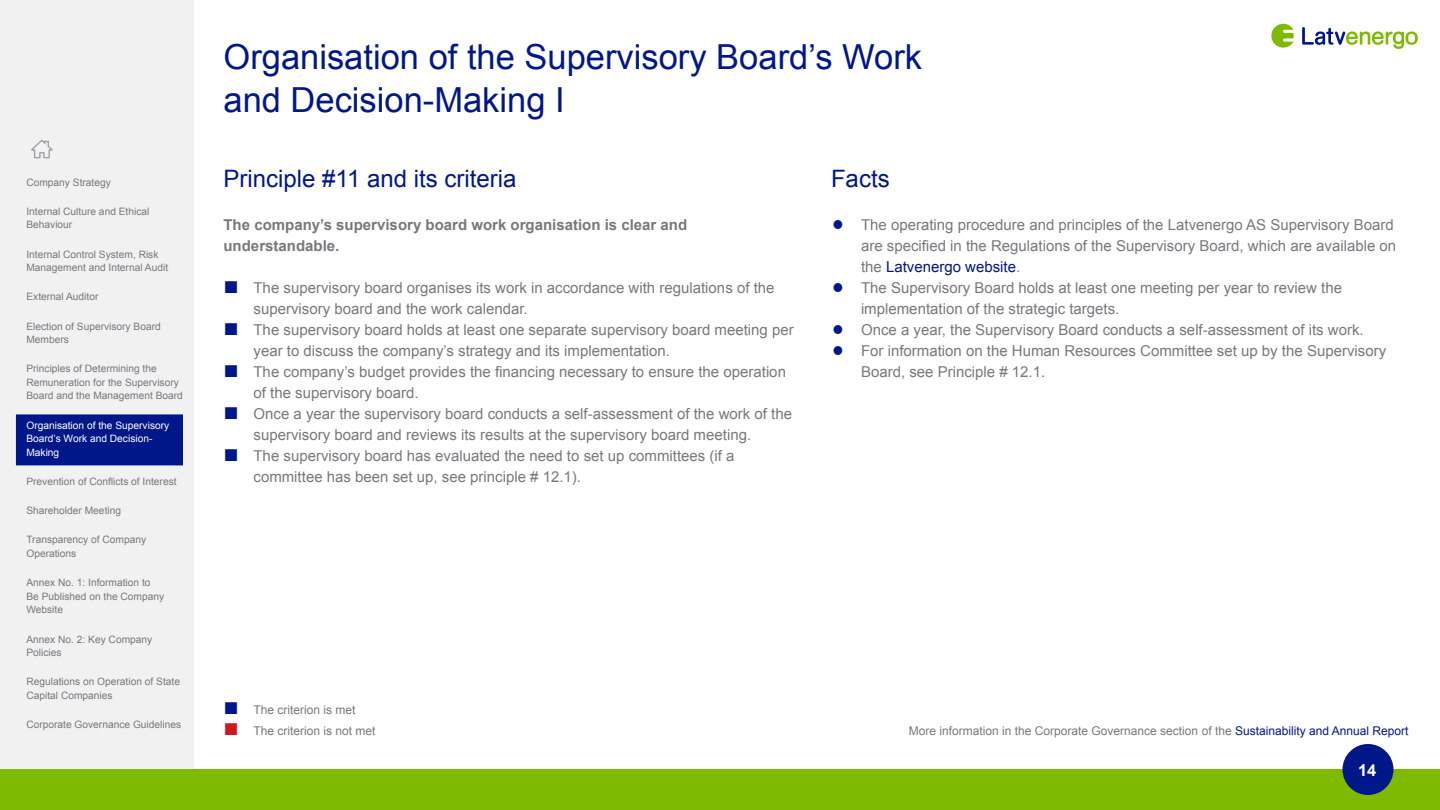
<style>
.page{position:relative;width:1440px;height:810px;background:#fff}
.page>*{position:absolute;margin:0;border:0;box-sizing:border-box;transform-origin:0 0}
.t1{font:34.5px/43.2px "Arial";color:#001789}
.t2{font:24px "Arial";color:#001789}
.t3{font:700 16.5px "Arial";color:#fff}
.t4{font:15px/21px "Arial";color:#77787b}
.t5{font:700 15px/21px "Arial";color:#77787b}
.t6{font:12px "Arial";color:#77787b}
.t7{font:10.2px/13.5px "Arial";color:#77787b}
.t8{font:10.2px/13.5px "Arial";color:#fff}
.s1{font-size:25.5px;color:#001789}
.s2{color:#001789}
.s3{font-size:25.5px;color:#ce171e}
</style>
<div class="page">
<div style="left:0;top:0;width:194px;height:780px;background:#f1f1f2"></div>
<svg style="left:31px;top:139px;width:22px;height:20px"></svg>
<div style="left:16px;top:414px;width:167px;height:51px;background:#001789"></div>
<svg style="left:1271px;top:24px;width:23px;height:24px"></svg>
<svg style="left:1302px;top:27px;width:116px;height:22px"></svg>
<div style="left:0;top:770px;width:1440px;height:40px;background:#7ebb00"></div>
<div style="left:1342px;top:744px;width:52px;height:51px;background:#001789;border-radius:50%"></div>
<p class="t7" style="left:26px;top:175px;width:86px">Company Strategy</p>
<p class="t7" style="left:26px;top:205px;width:125px">Internal Culture and Ethical<br>Behaviour</p>
<p class="t7" style="left:26px;top:247px;width:143px">Internal Control System, Risk<br>Management and Internal Audit</p>
<p class="t7" style="left:26px;top:290px;width:74px">External Auditor</p>
<p class="t7" style="left:26px;top:319px;width:136px">Election of Supervisory Board<br>Members</p>
<p class="t7" style="left:26px;top:362px;width:158px">Principles of Determining the<br>Remuneration for the Supervisory<br>Board and the Management Board</p>
<p class="t8" style="left:26px;top:419px;width:144px">Organisation of the Supervisory<br>Board’s Work and Decision-<br>Making</p>
<p class="t7" style="left:26px;top:475px;width:152px">Prevention of Conflicts of Interest</p>
<p class="t7" style="left:26px;top:504px;width:96px">Shareholder Meeting</p>
<p class="t7" style="left:26px;top:533px;width:121px">Transparency of Company<br>Operations</p>
<p class="t7" style="left:26px;top:576px;width:139px">Annex No. 1: Information to<br>Be Published on the Company<br>Website</p>
<p class="t7" style="left:26px;top:632px;width:127px">Annex No. 2: Key Company<br>Policies</p>
<p class="t7" style="left:26px;top:675px;width:155px">Regulations on Operation of State<br>Capital Companies</p>
<p class="t7" style="left:26px;top:718px;width:156px">Corporate Governance Guidelines</p>
<h1 class="t1" style="left:224px;top:35px;width:700px">Organisation of the Supervisory Board’s Work and Decision-Making I</h1>
<h2 class="t2" style="left:224px;top:163px;width:295px">Principle #11 and its criteria</h2>
<p class="t5" style="left:224px;top:215px;width:465px">The company’s supervisory board work organisation is clear and understandable.</p>
<p class="t4" style="left:254px;top:278px;width:523px;text-indent:-30px"><span class="s1">■</span> The supervisory board organises its work in accordance with regulations of the supervisory board and the work calendar.</p>
<p class="t4" style="left:254px;top:320px;width:542px;text-indent:-30px"><span class="s1">■</span> The supervisory board holds at least one separate supervisory board meeting per year to discuss the company’s strategy and its implementation.</p>
<p class="t4" style="left:254px;top:362px;width:534px;text-indent:-30px"><span class="s1">■</span> The company’s budget provides the financing necessary to ensure the operation of the supervisory board.</p>
<p class="t4" style="left:254px;top:404px;width:540px;text-indent:-30px"><span class="s1">■</span> Once a year the supervisory board conducts a self-assessment of the work of the supervisory board and reviews its results at the supervisory board meeting.</p>
<p class="t4" style="left:254px;top:446px;width:483px;text-indent:-30px"><span class="s1">■</span> The supervisory board has evaluated the need to set up committees (if a committee has been set up, see principle # 12.1).</p>
<h2 class="t2" style="left:831px;top:163px;width:60px">Facts</h2>
<p class="t4" style="left:861px;top:215px;width:537px;text-indent:-30px"><span class="s2">•</span> The operating procedure and principles of the Latvenergo AS Supervisory Board are specified in the Regulations of the Supervisory Board, which are available on the <span class="s2">Latvenergo website</span>.</p>
<p class="t4" style="left:861px;top:278px;width:483px;text-indent:-30px"><span class="s2">•</span> The Supervisory Board holds at least one meeting per year to review the implementation of the strategic targets.</p>
<p class="t4" style="left:831px;top:320px;width:534px"><span class="s2">•</span> Once a year, the Supervisory Board conducts a self-assessment of its work.</p>
<p class="t4" style="left:861px;top:341px;width:527px;text-indent:-30px"><span class="s2">•</span> For information on the Human Resources Committee set up by the Supervisory<br>Board, see Principle # 12.1.</p>
<p class="t6" style="left:224px;top:702px;width:134px"><span class="s1">■</span> The criterion is met</p>
<p class="t6" style="left:224px;top:723px;width:154px"><span class="s3">■</span> The criterion is not met</p>
<p class="t6" style="left:909px;top:723px;width:501px">More information in the Corporate Governance section of the <span class="s2">Sustainability and Annual Report</span></p>
<p class="t3" style="left:1358px;top:759px;width:20px">14</p>
</div>
